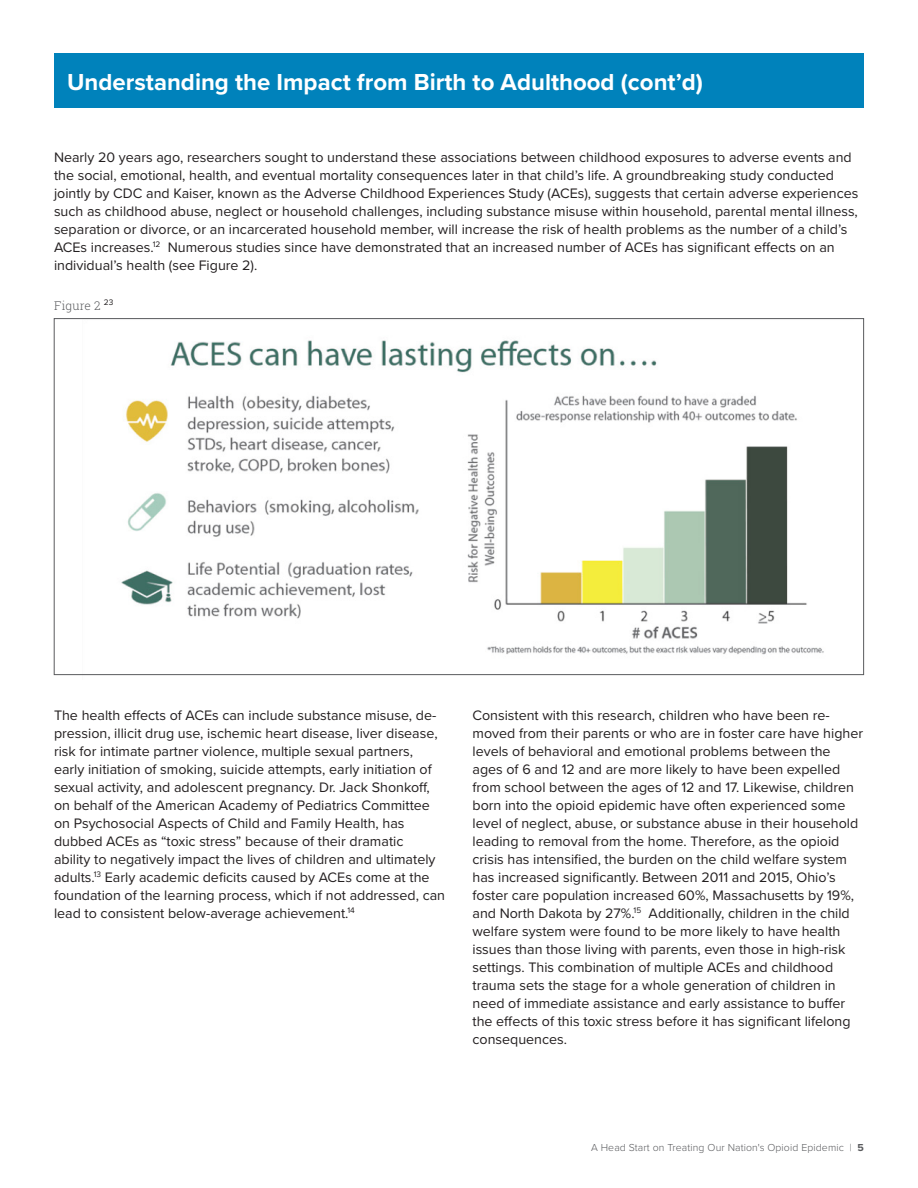
<style>
.page{position:relative;width:918px;height:1188px;background:#fff}
.page>*{position:absolute;margin:0;border:0;box-sizing:border-box;transform-origin:0 0}
.Section_Article_Titl{font:700 24px "Proxima Nova";color:#fff}
.Body_Text{font:14.25px/18px "Proxima Nova";color:#231f20}
.Page_Title{font:300 12px "Roboto Slab";letter-spacing:.01em;color:#595a5d}
.Page_Title-2{font:300 10.5px "Proxima Nova";letter-spacing:.01em;color:#595a5d}
.s1{font-weight:700}
</style>
<div class="page">
<div style="left:54px;top:54px;width:810px;height:54px;background:#0082bb"></div>
<img style="left:82px;top:340px;width:772px;height:336px">
<p class="Section_Article_Titl" style="left:67px;top:64px;width:637px">Understanding the Impact from Birth to Adulthood (cont’d)</p>
<p class="Body_Text" style="left:54px;top:149px;width:806px">Nearly 20 years ago, researchers sought to understand these associations between childhood exposures to adverse events and the social, emotional, health, and eventual mortality consequences later in that child’s life. A groundbreaking study conducted jointly by CDC and Kaiser, known as the Adverse Childhood Experiences Study (ACEs), suggests that certain adverse experiences such as childhood abuse, neglect or household challenges, including substance misuse within household, parental mental illness, separation or divorce, or an incarcerated household member, will increase the risk of health problems as the number of a child’s ACEs increases.<sup>12</sup> Numerous studies since have demonstrated that an increased number of ACEs has significant effects on an individual’s health (see Figure 2).</p>
<p class="Page_Title" style="left:54px;top:297px;width:61px">Figure 2 <sup>23</sup></p>
<p class="Body_Text" style="left:54px;top:707px;width:393px">The health effects of ACEs can include substance misuse, de&shy;pression, illicit drug use, ischemic heart disease, liver disease, risk for intimate partner violence, multiple sexual partners, early initiation of smoking, suicide attempts, early initiation of sexual activity, and adolescent pregnancy. Dr. Jack Shonkoff, on behalf of the American Academy of Pediatrics Committee on Psychosocial Aspects of Child and Family Health, has dubbed ACEs as “toxic stress” because of their dramatic<br>ability to negatively impact the lives of children and ultimately adults.<sup>13</sup> Early academic deficits caused by ACEs come at the foundation of the learning process, which if not addressed, can lead to consistent below-average achievement.<sup>14</sup></p>
<p class="Body_Text" style="left:472px;top:707px;width:392px">Consistent with this research, children who have been re&shy;moved from their parents or who are in foster care have higher levels of behavioral and emotional problems between the ages of 6 and 12 and are more likely to have been expelled from school between the ages of 12 and 17. Likewise, children born into the opioid epidemic have often experienced some level of neglect, abuse, or substance abuse in their household leading to removal from the home. Therefore, as the opioid crisis has intensified, the burden on the child welfare system has increased significantly. Between 2011 and 2015, Ohio’s foster care population increased 60%, Massachusetts by 19%, and North Dakota by 27%.<sup>15</sup> Additionally, children in the child welfare system were found to be more likely to have health issues than those living with parents, even those in high-risk settings. This combination of multiple ACEs and childhood trauma sets the stage for a whole generation of children in need of immediate assistance and early assistance to buffer the effects of this toxic stress before it has significant lifelong consequences.</p>
<p class="Page_Title-2" style="left:591px;top:1141px;width:274px">A Head Start on Treating Our Nation's Opioid Epidemic | <span class="s1">5</span></p>
</div>
